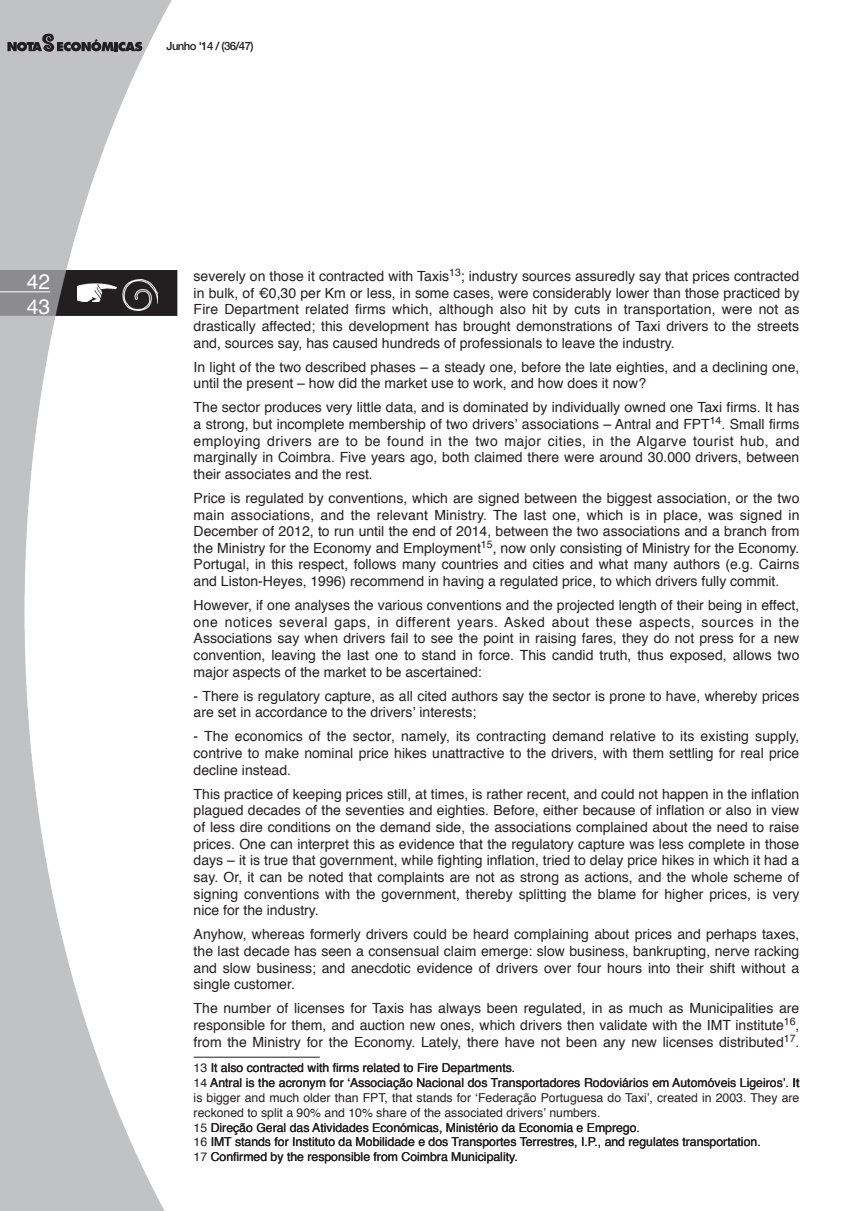
<style>
.page{position:relative;width:864px;height:1211px;background:#fff}
.page>*{position:absolute;margin:0;border:0;box-sizing:border-box;transform-origin:0 0}
.t1{font:21px/25.2px "Helvetica";color:#fff}
.texto{font:14px/16.6px "Helvetica";color:#231f20;text-align:justify}
.NOTAS{font:14px/16.6px "Helvetica";color:#231f20;text-align:justify}
.NOTAS-2{font:12.25px/14.9px "Helvetica";color:#231f20}
.t2{font:500 11.38px "Helvetica Neue";letter-spacing:-.05em;color:#231f20}
</style>
<div class="page">
<img style="left:0;top:0;width:177px;height:1210px">
<svg style="left:0;top:270px;width:177px;height:45px;background:#5a5758"></svg>
<hr style="left:0;top:291px;width:50px;height:1px;background:#fff">
<svg style="left:8px;top:34px;width:134px;height:18px;background:#808081"></svg>
<hr style="left:193px;top:1056px;width:126px;height:1px;background:#231f20">
<p class="t2" style="left:166px;top:37px;width:89px">Junho '14 / (36/47)</p>
<h1 class="t1" style="left:27px;top:269px;width:25px">42<br>423</h1>
<p class="NOTAS" style="left:193px;top:268px;width:607px">severely on those it contracted with Taxis<sup>13</sup>; industry sources assuredly say that prices contracted in bulk, of €0,30 per Km or less, in some cases, were considerably lower than those practiced by Fire Department related firms which, although also hit by cuts in transportation, were not as drastically affected; this development has brought demonstrations of Taxi drivers to the streets and, sources say, has caused hundreds of professionals to leave the industry.</p>
<p class="texto" style="left:193px;top:359px;width:607px">In light of the two described phases – a steady one, before the late eighties, and a declining one, until the present – how did the market use to work, and how does it now?</p>
<p class="texto" style="left:193px;top:399px;width:607px">The sector produces very little data, and is dominated by individually owned one Taxi firms. It has a strong, but incomplete membership of two drivers’ associations – Antral and FPT<sup>14</sup>. Small firms employing drivers are to be found in the two major cities, in the Algarve tourist hub, and marginally in Coimbra. Five years ago, both claimed there were around 30.000 drivers, between their associates and the rest.</p>
<p class="texto" style="left:193px;top:490px;width:607px">Price is regulated by conventions, which are signed between the biggest association, or the two main associations, and the relevant Ministry. The last one, which is in place, was signed in December of 2012, to run until the end of 2014, between the two associations and a branch from the Ministry for the Economy and Employment<sup>15</sup>, now only consisting of Ministry for the Economy.<br>Portugal, in this respect, follows many countries and cities and what many authors (e.g. Cairns and Liston-Heyes, 1996) recommend in having a regulated price, to which drivers fully commit.</p>
<p class="texto" style="left:193px;top:597px;width:607px">However, if one analyses the various conventions and the projected length of their being in effect, one notices several gaps, in different years. Asked about these aspects, sources in the Associations say when drivers fail to see the point in raising fares, they do not press for a new convention, leaving the last one to stand in force. This candid truth, thus exposed, allows two major aspects of the market to be ascertained:</p>
<p class="texto" style="left:193px;top:688px;width:607px">- There is regulatory capture, as all cited authors say the sector is prone to have, whereby prices are set in accordance to the drivers’ interests;</p>
<p class="texto" style="left:193px;top:728px;width:607px">- The economics of the sector, namely, its contracting demand relative to its existing supply, contrive to make nominal price hikes unattractive to the drivers, with them settling for real price decline instead.</p>
<p class="texto" style="left:193px;top:786px;width:607px">This practice of keeping prices still, at times, is rather recent, and could not happen in the inflation plagued decades of the seventies and eighties. Before, either because of inflation or also in view of less dire conditions on the demand side, the associations complained about the need to raise prices. One can interpret this as evidence that the regulatory capture was less complete in those days – it is true that government, while fighting inflation, tried to delay price hikes in which it had a say. Or, it can be noted that complaints are not as strong as actions, and the whole scheme of signing conventions with the government, thereby splitting the blame for higher prices, is very nice for the industry.</p>
<p class="texto" style="left:193px;top:926px;width:607px">Anyhow, whereas formerly drivers could be heard complaining about prices and perhaps taxes, the last decade has seen a consensual claim emerge: slow business, bankrupting, nerve racking and slow business; and anecdotic evidence of drivers over four hours into their shift without a single customer.</p>
<p class="texto" style="left:193px;top:1000px;width:607px">The number of licenses for Taxis has always been regulated, in as much as Municipalities are responsible for them, and auction new ones, which drivers then validate with the IMT institute<sup>16</sup>, from the Ministry for the Economy. Lately, there have not been any new licenses distributed<sup>17</sup>.</p>
<p class="NOTAS-2" style="left:210px;top:1060px;width:306px">It also contracted with firms related to Fire Departments.</p>
<p class="NOTAS-2" style="left:193px;top:1075px;width:607px;text-indent:17px">Antral is the acronym for ‘Associação Nacional dos Transportadores Rodoviários em Automóveis Ligeiros’. is bigger and much older than FPT, that stands for ‘Federação Portuguesa do Taxi’, created in 2003. They are reckoned to split a 90% and 10% share of the associated drivers’ numbers.</p>
<p class="NOTAS-2" style="left:210px;top:1120px;width:430px">Direção Geral das Atividades Económicas, Ministério da Economia e Emprego.</p>
<p class="NOTAS-2" style="left:210px;top:1135px;width:551px">IMT stands for Instituto da Mobilidade e dos Transportes Terrestres, I.P., and regulates transportation.</p>
<p class="NOTAS-2" style="left:210px;top:1149px;width:308px">Confirmed by the responsible from Coimbra Municipality.</p>
</div>
